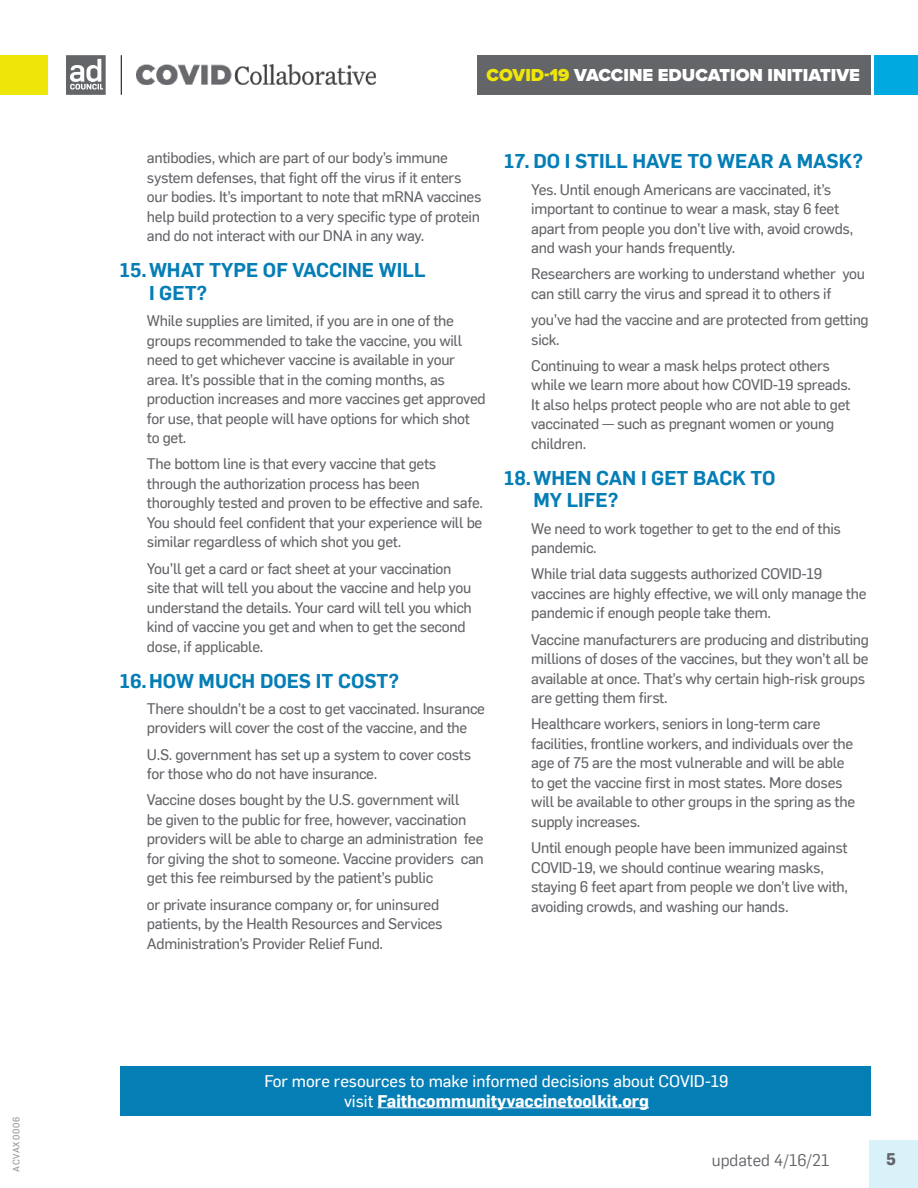
<style>
.page{position:relative;width:918px;height:1188px;background:#fff}
.page>*{position:absolute;margin:0;border:0;box-sizing:border-box;transform-origin:0 0}
.t1{font:600 19.5px/22.5px "Flama";color:#057eb6}
.t2{font:900 18px "Proxima Nova";color:#fff}
.t3{font:16.5px "Flama Basic";color:#fff}
.t4{font:700 16.5px "Flama";color:#fff}
.t5{font:16.5px "Flama";color:#626469}
.t6{font:700 16.5px "Flama";color:#626469}
.Text_indented{font:15px/19.5px "Flama Basic";letter-spacing:-.02em;color:#636569}
.t7{font:9px "Flama Basic";letter-spacing:.1em;color:#929396}
.s1{color:#eee609}
.s2{font-family:"Flama Basic";font-weight:400}
</style>
<div class="page">
<svg style="left:66px;top:55px;width:40px;height:40px"></svg>
<img style="left:137px;top:65px;width:238px;height:20px">
<hr style="left:121px;top:55px;width:1px;height:40px;background:#000">
<div style="left:0;top:55px;width:48px;height:40px;background:#eee609"></div>
<div style="left:477px;top:55px;width:393px;height:40px;background:#636569"></div>
<div style="left:874px;top:55px;width:44px;height:40px;background:#00a9e0"></div>
<div style="left:870px;top:1141px;width:48px;height:47px;background:#d9f2fa"></div>
<div style="left:120px;top:1066px;width:751px;height:50px;background:#057eb6"></div>
<hr style="left:377px;top:1107px;width:272px;height:1px;background:#fff">
<p class="t7" style="left:10px;top:1172px;width:57px;rotate:-90deg">ACVAX0006</p>
<p class="t2" style="left:487px;top:62px;width:375px"><span class="s1">COVID-19</span> VACCINE EDUCATION INITIATIVE</p>
<p class="Text_indented" style="left:147px;top:147px;width:336px">antibodies, which are part of our body’s immune system defenses, that fight off the virus if it enters our bodies. It’s important to note that mRNA vaccines help build protection to a very specific type of protein and do not interact with our DNA in any way.</p>
<p class="t1" style="left:149px;top:258px;width:278px;text-indent:-29px">15.WHAT TYPE OF VACCINE WILL<br>I GET?</p>
<p class="Text_indented" style="left:147px;top:310px;width:340px">While supplies are limited, if you are in one of the groups recommended to take the vaccine, you will need to get whichever vaccine is available in your area. It’s possible that in the coming months, as production increases and more vaccines get approved for use, that people will have options for which shot to get.</p>
<p class="Text_indented" style="left:147px;top:453px;width:338px">The bottom line is that every vaccine that gets through the authorization process has been thoroughly tested and proven to be effective and safe.<br>You should feel confident that your experience will be similar regardless of which shot you get.</p>
<p class="Text_indented" style="left:147px;top:558px;width:326px">You’ll get a card or fact sheet at your vaccination site that will tell you about the vaccine and help you understand the details. Your card will tell you which kind of vaccine you get and when to get the second dose, if applicable.</p>
<p class="t1" style="left:120px;top:668px;width:281px">16.HOW MUCH DOES IT COST?</p>
<p class="Text_indented" style="left:147px;top:698px;width:340px">There shouldn’t be a cost to get vaccinated. Insurance providers will cover the cost of the vaccine, and the</p>
<p class="Text_indented" style="left:147px;top:744px;width:326px">U.S. government has set up a system to cover costs for those who do not have insurance.</p>
<p class="Text_indented" style="left:147px;top:789px;width:338px">Vaccine doses bought by the U.S. government will<br>be given to the public for free, however, vaccination providers will be able to charge an administration fee for giving the shot to someone. Vaccine providers can get this fee reimbursed by the patient’s public</p>
<p class="Text_indented" style="left:147px;top:894px;width:297px">or private insurance company or, for uninsured patients, by the Health Resources and Services<br>Administration’s Provider Relief Fund.</p>
<p class="t1" style="left:504px;top:149px;width:360px">17. DO I STILL HAVE TO WEAR A MASK?</p>
<p class="Text_indented" style="left:531px;top:179px;width:323px">Yes. Until enough Americans are vaccinated, it’s important to continue to wear a mask, stay 6 feet apart from people you don’t live with, avoid crowds, and wash your hands frequently.</p>
<p class="Text_indented" style="left:531px;top:263px;width:335px">Researchers are working to understand whether you can still carry the virus and spread it to others if</p>
<p class="Text_indented" style="left:531px;top:309px;width:339px">you’ve had the vaccine and are protected from getting sick.</p>
<p class="Text_indented" style="left:531px;top:355px;width:321px">Continuing to wear a mask helps protect others while we learn more about how COVID-19 spreads.<br>It also helps protect people who are not able to get vaccinated — such as pregnant women or young children.</p>
<p class="t1" style="left:533px;top:465px;width:244px;text-indent:-29px">18.WHEN CAN I GET BACK TO<br>MY LIFE?</p>
<p class="Text_indented" style="left:531px;top:518px;width:311px">We need to work together to get to the end of this pandemic.</p>
<p class="Text_indented" style="left:531px;top:563px;width:337px">While trial data suggests authorized COVID-19 vaccines are highly effective, we will only manage the pandemic if enough people take them.</p>
<p class="Text_indented" style="left:531px;top:629px;width:339px">Vaccine manufacturers are producing and distributing millions of doses of the vaccines, but they won’t all be available at once. That’s why certain high-risk groups are getting them first.</p>
<p class="Text_indented" style="left:531px;top:713px;width:325px">Healthcare workers, seniors in long-term care facilities, frontline workers, and individuals over the age of 75 are the most vulnerable and will be able to get the vaccine first in most states. More doses will be available to other groups in the spring as the supply increases.</p>
<p class="Text_indented" style="left:531px;top:837px;width:318px">Until enough people have been immunized against COVID-19, we should continue wearing masks, staying 6 feet apart from people we don’t live with, avoiding crowds, and washing our hands.</p>
<p class="t3" style="left:264px;top:1069px;width:466px">For more resources to make informed decisions about COVID-19</p>
<p class="t4" style="left:344px;top:1089px;width:306px"><span class="s2">visit</span> Faithcommunityvaccinetoolkit.org</p>
<p class="t5" style="left:712px;top:1149px;width:119px">updated 4/16/21</p>
<p class="t6" style="left:886px;top:1147px;width:11px">5</p>
</div>
